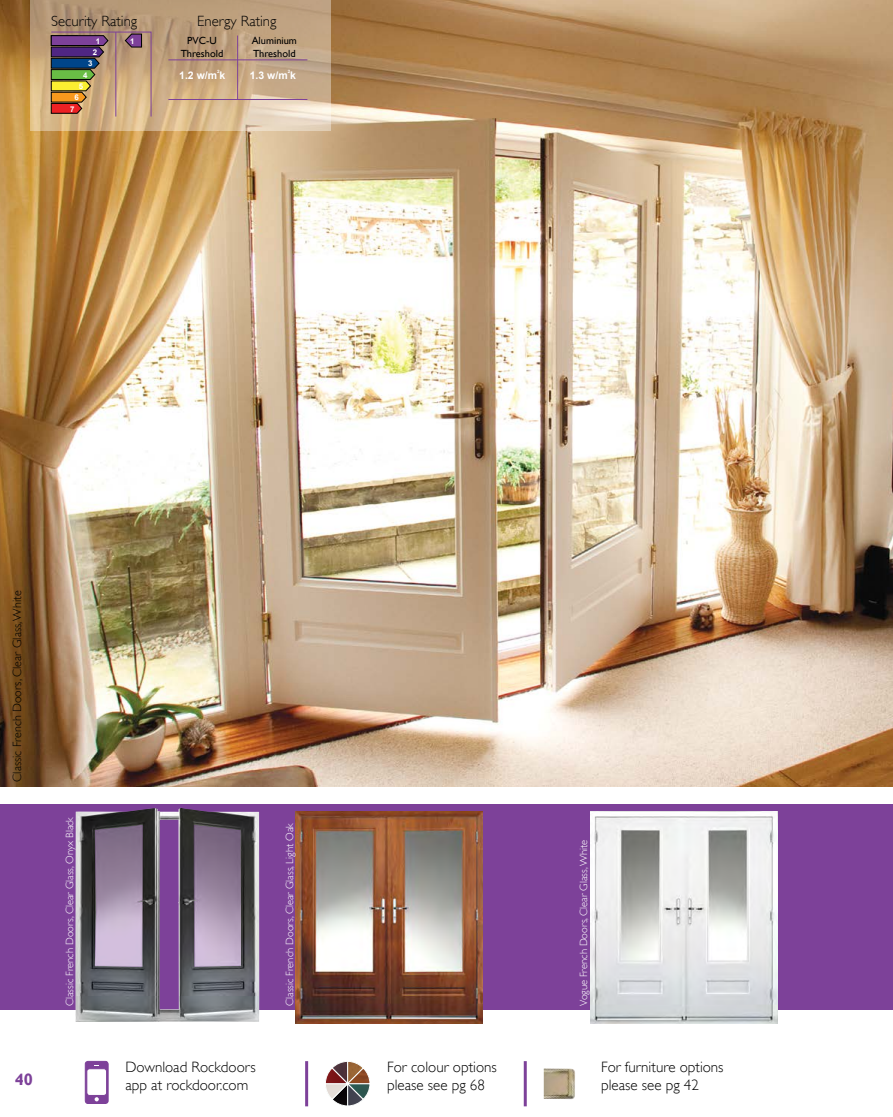
<style>
.page{position:relative;width:893px;height:1117px;background:#fff}
.page>*{position:absolute;margin:0;border:0;box-sizing:border-box;transform-origin:0 0}
.t1{font:700 16.5px "Gill Sans";color:#7d4199}
.t2{font:300 15px/18px "Gill Sans";color:#000}
.t3{font:300 14.85px "Gill Sans";color:#000}
.t4{font:300 12px "Gill Sans";color:#000}
.t5{font:300 10.5px "Gill Sans";color:#fff}
.t6{font:700 10.5px "Arial";color:#fff}
.t7{font:10.35px/12.5px "Gill Sans";color:#000;text-align:center}
.t8{font:700 7.95px "Arial";color:#fff}
.t9{font:700 7.8px "Arial";color:#fff}
.t10{font:700 4.5px "Arial";color:#fff}
</style>
<div class="page">
<img style="left:0;top:0;width:893px;height:785px">
<div style="left:0;top:804px;width:893px;height:205px;background:#7d4199"></div>
<hr style="left:305px;top:1060px;width:3px;height:46px;background:#7d4199">
<hr style="left:524px;top:1060px;width:3px;height:46px;background:#7d4199">
<img style="left:544px;top:1068px;width:31px;height:30px">
<div style="left:85px;top:1061px;width:23px;height:42px;background:#7d4199;border-radius:3px"></div>
<div style="left:85px;top:1060px;width:23px;height:43px;border:1px solid #7d4199;border-radius:3px"></div>
<div style="left:87px;top:1068px;width:20px;height:27px;background:#fff;border-radius:3px"></div>
<div style="left:87px;top:1068px;width:20px;height:27px;border:1px solid #7d4199;border-radius:3px"></div>
<svg style="left:95px;top:1097px;width:4px;height:4px"></svg>
<img style="left:296px;top:811px;width:186px;height:212px">
<svg style="left:325px;top:1061px;width:45px;height:45px"></svg>
<svg style="left:30px;top:1px;width:300px;height:130px"></svg>
<svg style="left:51px;top:31px;width:101px;height:86px"></svg>
<img style="left:75px;top:808px;width:184px;height:213px">
<hr style="left:237px;top:36px;width:1px;height:64px;background:#7d4199">
<hr style="left:168px;top:99px;width:139px;height:1px;background:#7d4199">
<hr style="left:168px;top:60px;width:139px;height:1px;background:#7d4199">
<img style="left:590px;top:811px;width:187px;height:212px">
<h3 class="t3" style="left:51px;top:12px;width:88px">Security Rating</h3>
<h3 class="t3" style="left:197px;top:12px;width:81px">Energy Rating</h3>
<p class="t8" style="left:96px;top:35px;width:6px">1</p>
<p class="t8" style="left:93px;top:47px;width:6px">2</p>
<p class="t8" style="left:88px;top:58px;width:6px">3</p>
<p class="t8" style="left:83px;top:70px;width:6px">4</p>
<p class="t8" style="left:79px;top:81px;width:6px">5</p>
<p class="t8" style="left:75px;top:92px;width:6px">6</p>
<p class="t8" style="left:70px;top:104px;width:6px">7</p>
<p class="t9" style="left:130px;top:36px;width:6px">1</p>
<p class="t7" style="left:181px;top:35px;width:44px">PVC-U<br>Threshold</p>
<p class="t7" style="left:252px;top:35px;width:47px;text-align:left">Aluminium<br>Threshold</p>
<p class="t6" style="left:179px;top:69px;width:48px">1.2 w/m k</p>
<p class="t10" style="left:217px;top:69px;width:4px">2</p>
<p class="t6" style="left:250px;top:69px;width:48px">1.3 w/m k</p>
<p class="t10" style="left:288px;top:69px;width:4px">2</p>
<p class="t4" style="left:10px;top:781px;width:193px;rotate:-90deg">Classic French Doors, Clear Glass, White</p>
<h1 class="t1" style="left:15px;top:1069px;width:20px">40</h1>
<p class="t5" style="left:63px;top:1005px;width:191px;rotate:-90deg">Classic French Doors, Clear Glass, Onyx Black</p>
<p class="t5" style="left:284px;top:1005px;width:184px;rotate:-90deg">Classic French Doors, Clear Glass, Light Oak</p>
<p class="t5" style="left:577px;top:1005px;width:167px;rotate:-90deg">Vogue French Doors, Clear Glass, White</p>
<h2 class="t2" style="left:125px;top:1057px;width:132px">Download Rockdoors app at rockdoor.com</h2>
<h2 class="t2" style="left:387px;top:1057px;width:111px">For colour options please see pg 68</h2>
<h2 class="t2" style="left:601px;top:1057px;width:124px">For furniture options please see pg 42</h2>
</div>
